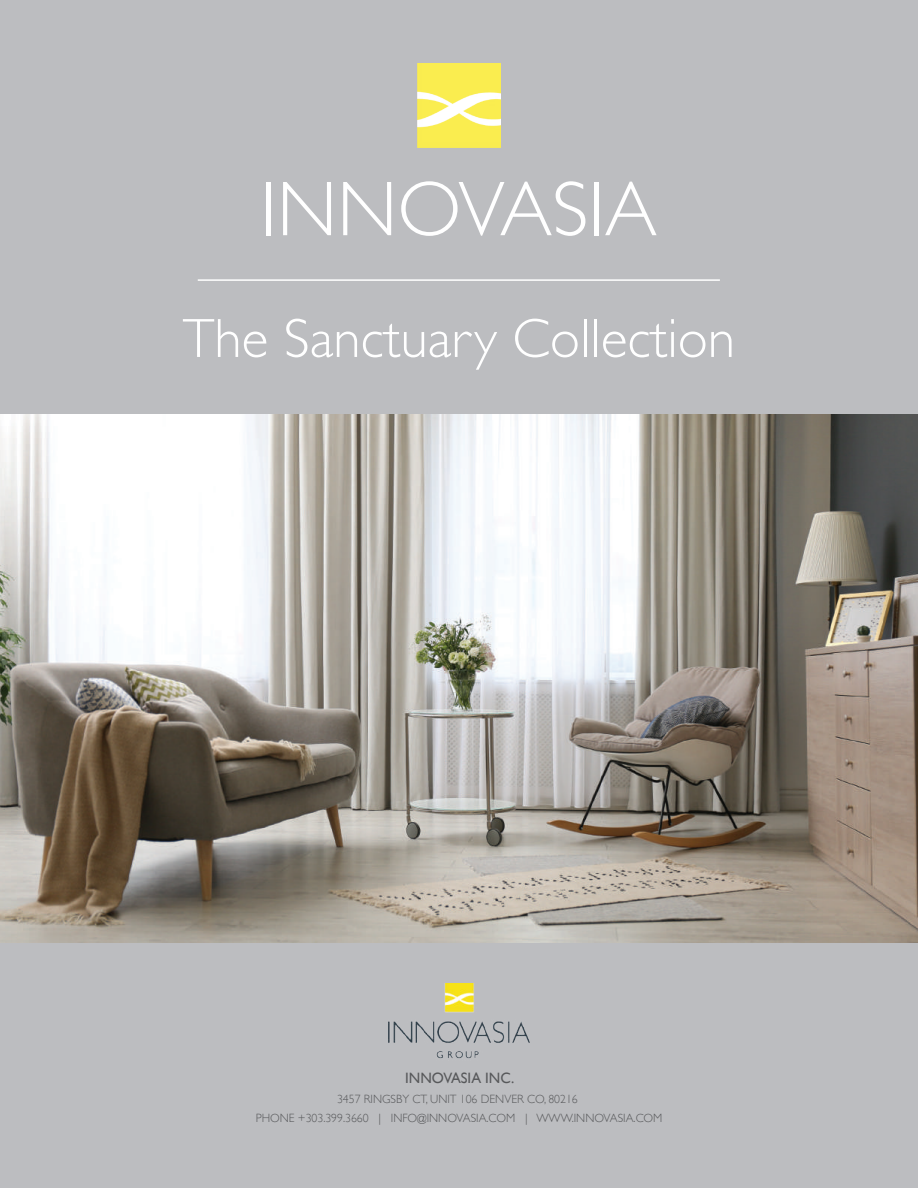
<style>
.page{position:relative;width:918px;height:1188px;background:#bcbdc0}
.page>*{position:absolute;margin:0;border:0;box-sizing:border-box;transform-origin:0 0}
.t1{font:300 78px "Gill Sans";color:#fff}
.t2{font:300 55.5px "Gill Sans";color:#fff}
.t3{font:15px "Gill Sans";color:#57585a}
.t4{font:300 12px/19.5px "Gill Sans";color:#57585a;text-align:center}
</style>
<div class="page">
<img style="left:388px;top:984px;width:142px;height:75px">
<hr style="left:198px;top:279px;width:522px;height:2px;background:#fff">
<img style="left:417px;top:64px;width:84px;height:83px">
<img style="left:0;top:414px;width:918px;height:528px">
<h1 class="t1" style="left:261px;top:148px;width:398px">INNOVASIA</h1>
<h2 class="t2" style="left:183px;top:295px;width:554px">The Sanctuary Collection</h2>
<p class="t3" style="left:405px;top:1070px;width:111px">INNOVASIA INC.</p>
<p class="t4" style="left:256px;top:1089px;width:408px">3457 RINGSBY CT, UNIT 106 DENVER CO, 80216<br>PHONE +303.399.3660 | INFO@INNOVASIA.COM | WWW.INNOVASIA.COM</p>
</div>
